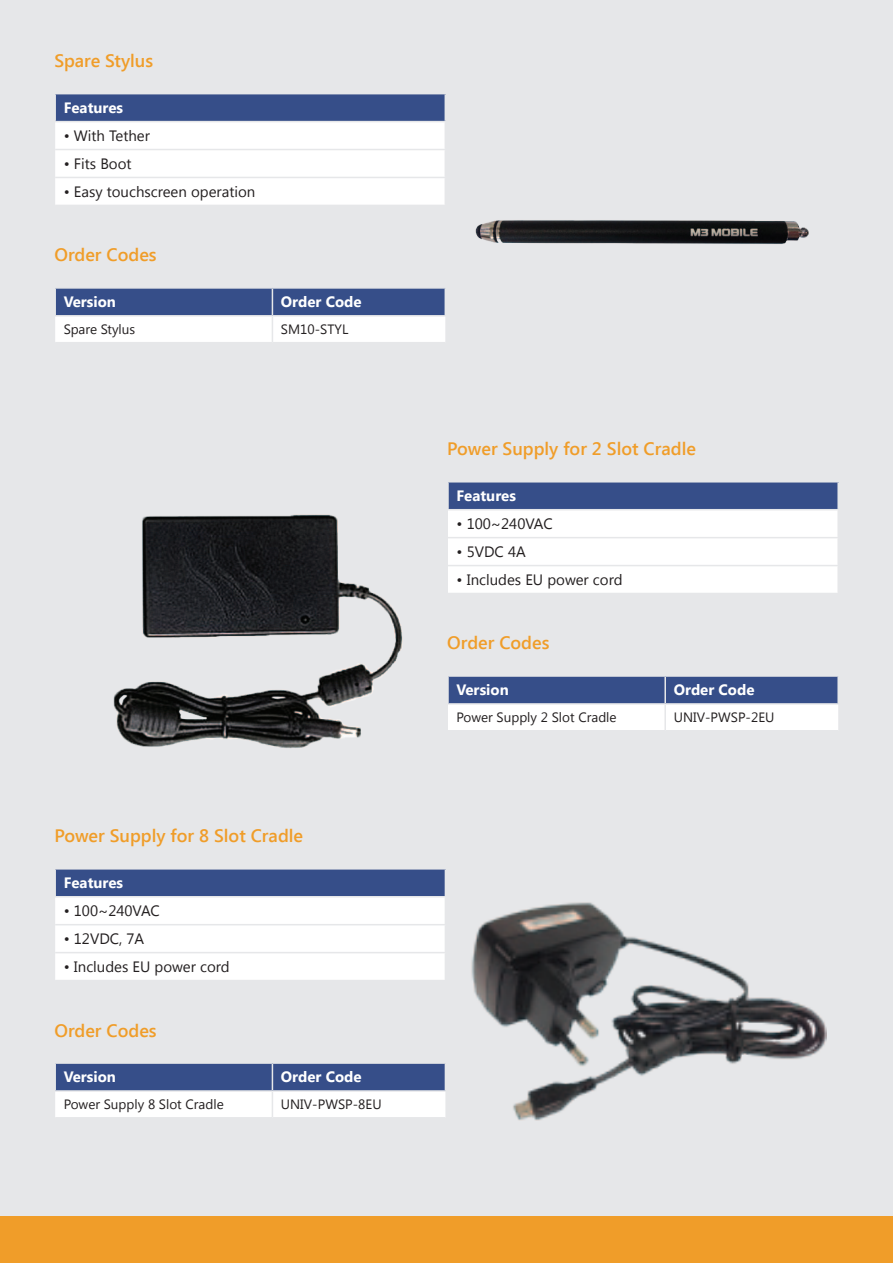
<style>
.page{position:relative;width:893px;height:1263px;background:#e6e7e9}
.page>*{position:absolute;margin:0;border:0;box-sizing:border-box;transform-origin:0 0}
.t1{font:600 18px "Segoe UI";color:#f09d29}
.t2{font:15px "Segoe UI";color:#231f20}
.t3{font:700 15px "Segoe UI";color:#fff}
.t4{font:13.5px "Segoe UI";color:#231f20}
</style>
<div class="page">
<div style="left:0;top:1216px;width:893px;height:47px;background:#f09d29"></div>
<svg style="left:55px;top:94px;width:391px;height:111px;background:#ced3e1"></svg>
<svg style="left:55px;top:288px;width:391px;height:54px;background:#9ba7c4"></svg>
<hr style="left:272px;top:315px;width:174px;height:2px;background:#e6e7e9">
<img style="left:475px;top:220px;width:334px;height:24px">
<img style="left:113px;top:514px;width:290px;height:234px">
<div style="left:448px;top:482px;width:390px;height:28px;background:#364e89"></div>
<div style="left:448px;top:510px;width:389px;height:83px;background:#fff"></div>
<hr style="left:447px;top:509px;width:392px;height:1px;background:#e6e7e9">
<hr style="left:448px;top:537px;width:391px;height:1px;background:#e6e7e9">
<hr style="left:448px;top:565px;width:391px;height:1px;background:#e6e7e9">
<hr style="left:447px;top:482px;width:2px;height:27px;background:#e6e7e9">
<hr style="left:837px;top:482px;width:2px;height:27px;background:#e6e7e9">
<svg style="left:448px;top:677px;width:390px;height:53px;background:#98a4c2"></svg>
<hr style="left:447px;top:703px;width:218px;height:2px;background:#e6e7e9">
<hr style="left:664px;top:705px;width:2px;height:25px;background:#e6e7e9">
<hr style="left:447px;top:677px;width:2px;height:26px;background:#e6e7e9">
<hr style="left:664px;top:677px;width:2px;height:26px;background:#e6e7e9">
<hr style="left:837px;top:677px;width:2px;height:26px;background:#e6e7e9">
<hr style="left:665px;top:703px;width:174px;height:2px;background:#e6e7e9">
<svg style="left:55px;top:869px;width:391px;height:111px;background:#ced3e1"></svg>
<svg style="left:55px;top:1063px;width:391px;height:54px;background:#9ba7c4"></svg>
<hr style="left:272px;top:1090px;width:174px;height:2px;background:#e6e7e9">
<img style="left:471px;top:902px;width:355px;height:219px">
<p class="t1" style="left:54px;top:48px;width:100px">Spare Stylus</p>
<p class="t3" style="left:64px;top:97px;width:61px">Features</p>
<p class="t2" style="left:64px;top:125px;width:88px">• With Tether</p>
<p class="t2" style="left:64px;top:153px;width:69px">• Fits Boot</p>
<p class="t2" style="left:64px;top:181px;width:193px">• Easy touchscreen operation</p>
<p class="t1" style="left:54px;top:242px;width:104px">Order Codes</p>
<p class="t3" style="left:64px;top:291px;width:54px">Version</p>
<p class="t3" style="left:281px;top:291px;width:82px">Order Code</p>
<p class="t4" style="left:64px;top:320px;width:73px">Spare Stylus</p>
<p class="t4" style="left:281px;top:320px;width:69px">SM10-STYL</p>
<p class="t1" style="left:54px;top:823px;width:250px">Power Supply for 8 Slot Cradle</p>
<p class="t3" style="left:64px;top:872px;width:61px">Features</p>
<p class="t2" style="left:64px;top:900px;width:98px">• 100~240VAC</p>
<p class="t2" style="left:64px;top:928px;width:82px">• 12VDC, 7A</p>
<p class="t2" style="left:64px;top:956px;width:168px">• Includes EU power cord</p>
<p class="t1" style="left:54px;top:1017px;width:104px">Order Codes</p>
<p class="t3" style="left:64px;top:1066px;width:54px">Version</p>
<p class="t3" style="left:281px;top:1066px;width:82px">Order Code</p>
<p class="t4" style="left:64px;top:1095px;width:162px">Power Supply 8 Slot Cradle</p>
<p class="t4" style="left:281px;top:1095px;width:102px">UNIV-PWSP-8EU</p>
<p class="t1" style="left:447px;top:436px;width:250px">Power Supply for 2 Slot Cradle</p>
<p class="t3" style="left:456px;top:485px;width:61px">Features</p>
<p class="t2" style="left:456px;top:513px;width:98px">• 100~240VAC</p>
<p class="t2" style="left:456px;top:541px;width:71px">• 5VDC 4A</p>
<p class="t2" style="left:456px;top:569px;width:168px">• Includes EU power cord</p>
<p class="t1" style="left:447px;top:630px;width:104px">Order Codes</p>
<p class="t3" style="left:456px;top:679px;width:54px">Version</p>
<p class="t3" style="left:674px;top:679px;width:82px">Order Code</p>
<p class="t4" style="left:456px;top:708px;width:162px">Power Supply 2 Slot Cradle</p>
<p class="t4" style="left:674px;top:708px;width:102px">UNIV-PWSP-2EU</p>
</div>
